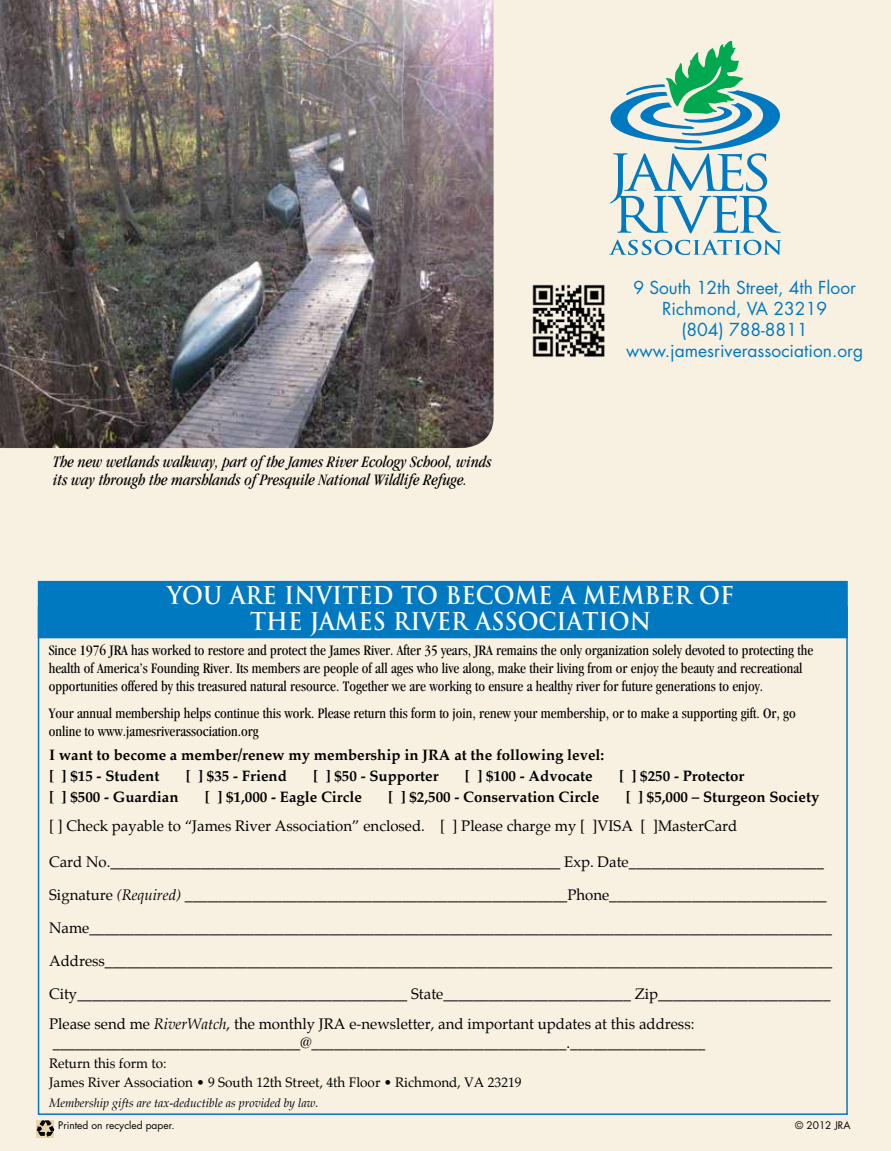
<style>
.page{position:relative;width:891px;height:1151px;background:#fff}
.page>*{position:absolute;margin:0;border:0;box-sizing:border-box;transform-origin:0 0}
.t1{font:700 24px/25.5px "Trajan";color:#fff;text-align:center;scale:.94 1}
.t2{font:17.4px/20.9px "Futura";color:#0079c1;text-align:center}
.t3{font:italic condensed 16.5px/18px "Garamond";color:#000}
.t4{font:15px/30px "Palatino";color:#000}
.t5{font:condensed 15px/18px "Garamond";color:#000}
.t6{font:700 15px/21px "Palatino";color:#000}
.t7{font:13.5px/19.5px "Palatino";color:#000}
.t8{font:italic 12px "Palatino";color:#000}
.t9{font:10.2px "Futura";color:#000}
.s1{font-style:italic}
</style>
<div class="page">
<div style="left:0;top:0;width:891px;height:1150px;background:#f8f1e2"></div>
<img style="left:0;top:0;width:494px;height:448px">
<svg style="left:609px;top:239px;width:173px;height:16px"></svg>
<svg style="left:610px;top:41px;width:171px;height:192px"></svg>
<svg style="left:37px;top:1120px;width:17px;height:17px"></svg>
<img style="left:532px;top:284px;width:73px;height:73px">
<div style="left:38px;top:580px;width:810px;height:58px;background:#0079c1;border:2px solid #0079c1"></div>
<p class="t3" style="left:53px;top:453px;width:440px">The new wetlands walkway, part of the James River Ecology School, winds its way through the marshlands of Presquile National Wildlife Refuge.</p>
<p class="t2" style="left:626px;top:277px;width:238px">9 South 12th Street, 4th Floor<br>Richmond, VA 23219<br>(804) 788-8811 www.jamesriverassociation.org</p>
<h1 class="t1" style="left:167px;top:582px;width:605px">YOU ARE INVITED TO BECOME A MEMBER OF<br>THE JAMES RIVER ASSOCIATION</h1>
<p class="t5" style="left:49px;top:641px;width:766px">Since 1976 JRA has worked to restore and protect the James River. After 35 years, JRA remains the only organization solely devoted to protecting the health of America’s Founding River. Its members are people of all ages who live along, make their living from or enjoy the beauty and recreational opportunities offered by this treasured natural resource. Together we are working to ensure a healthy river for future generations to enjoy.</p>
<p class="t5" style="left:49px;top:703px;width:749px">Your annual membership helps continue this work. Please return this form to join, renew your membership, or to make a supporting gift. Or, go online to www.jamesriverassociation.org</p>
<p class="t6" style="left:49px;top:744px;width:557px">I want to become a member/renew my membership in JRA at the following level: [ ] $15 - Student</p>
<p class="t6" style="left:186px;top:765px;width:103px">[ ] $35 - Friend</p>
<p class="t6" style="left:313px;top:765px;width:127px">[ ] $50 - Supporter</p>
<p class="t6" style="left:465px;top:765px;width:129px">[ ] $100 - Advocate</p>
<p class="t6" style="left:619px;top:765px;width:127px">[ ] $250 - Protector</p>
<p class="t6" style="left:49px;top:786px;width:131px">[ ] $500 - Guardian</p>
<p class="t6" style="left:205px;top:786px;width:159px">[ ] $1,000 - Eagle Circle</p>
<p class="t6" style="left:388px;top:786px;width:213px">[ ] $2,500 - Conservation Circle</p>
<p class="t6" style="left:626px;top:786px;width:195px">[ ] $5,000 – Sturgeon Society</p>
<p class="t4" style="left:49px;top:810px;width:690px">[ ] Check payable to “James River Association” enclosed. [ ] Please charge my [ ]VISA [ ]MasterCard</p>
<p class="t4" style="left:49px;top:846px;width:776px">Card No.____________________________________________________________ Exp. Date__________________________</p>
<p class="t4" style="left:49px;top:879px;width:779px">Signature <span class="s1">(Required)</span> ___________________________________________________Phone_____________________________</p>
<p class="t4" style="left:49px;top:912px;width:784px">Name___________________________________________________________________________________________________</p>
<p class="t4" style="left:49px;top:945px;width:785px">Address_________________________________________________________________________________________________</p>
<p class="t4" style="left:49px;top:978px;width:783px">City____________________________________________ State_________________________ Zip_______________________<br>Please send me <span class="s1">RiverWatch</span>, the monthly JRA e-newsletter, and important updates at this address:</p>
<p class="t4" style="left:53px;top:1028px;width:654px">_________________________________@__________________________________.__________________</p>
<p class="t7" style="left:49px;top:1053px;width:474px">Return this form to:<br>James River Association • 9 South 12th Street, 4th Floor • Richmond, VA 23219</p>
<p class="t8" style="left:49px;top:1092px;width:271px">Membership gifts are tax-deductible as provided by law.</p>
<p class="t9" style="left:58px;top:1118px;width:118px">Printed on recycled paper.</p>
<p class="t9" style="left:795px;top:1118px;width:57px">© 2012 JRA</p>
</div>
